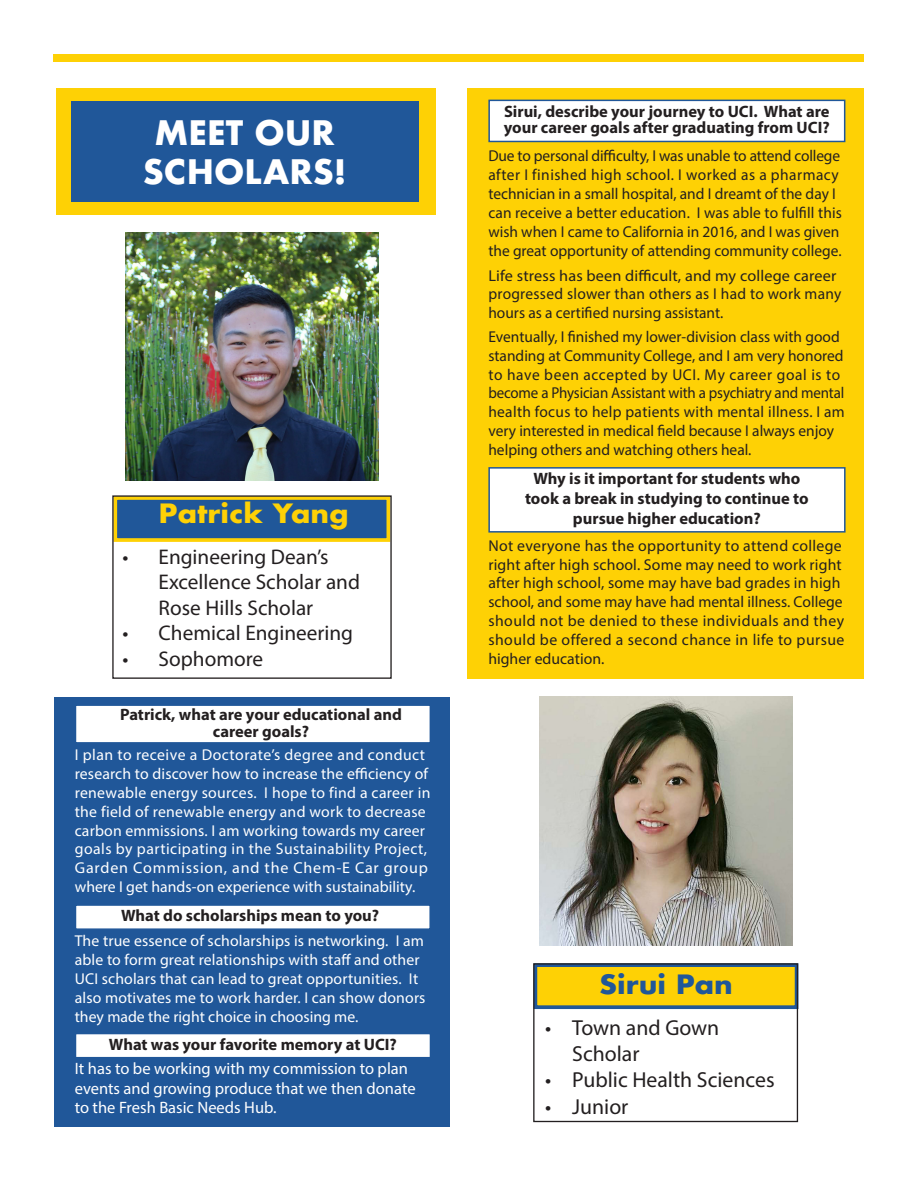
<style>
.page{position:relative;width:918px;height:1188px;background:#fff}
.page>*{position:absolute;margin:0;border:0;box-sizing:border-box;transform-origin:0 0}
.t1{font:700 32.85px "Futura";color:#fff}
.t2{font:700 25.95px "Futura";color:#fed105;scale:1.09 1}
.t3{font:700 25.95px "Futura";color:#205799;scale:1.09 1}
.t4{font:21.75px/26.1px "Myriad Pro";color:#231f20}
.t5{font:21.3px/25.5px "Myriad Pro";color:#231f20}
.t6{font:700 16.5px/19.8px "Myriad Pro";color:#231f20}
.t7{font:16.5px/19.8px "Myriad Pro";color:#fff}
.t8{font:15.75px/18.9px "Myriad Pro";color:#231f20}
.t9{font:15.75px/18.9px "Myriad Pro";letter-spacing:.01em;color:#fff}
.t10{font:15.75px/18.9px "Myriad Pro";color:#231f20;scale:.95 1}
</style>
<div class="page">
<div style="left:54px;top:54px;width:810px;height:8px;background:#fed105"></div>
<div style="left:56px;top:88px;width:380px;height:127px;background:#fed105"></div>
<div style="left:71px;top:101px;width:347px;height:101px;background:#205799"></div>
<div style="left:54px;top:697px;width:396px;height:430px;background:#205799"></div>
<div style="left:75px;top:704px;width:356px;height:40px;background:#fff;border:2px solid #205799"></div>
<div style="left:75px;top:904px;width:356px;height:26px;background:#fff;border:2px solid #205799"></div>
<div style="left:75px;top:1033px;width:356px;height:25px;background:#fff;border:2px solid #205799"></div>
<div style="left:113px;top:496px;width:277px;height:46px;background:#205799;border:4px solid #fed105"></div>
<div style="left:112px;top:495px;width:280px;height:184px;border:1px solid #231f20"></div>
<img style="left:126px;top:232px;width:252px;height:248px">
<div style="left:534px;top:963px;width:264px;height:46px;background:#fed105;border:4px solid #205799"></div>
<div style="left:533px;top:963px;width:265px;height:159px;border:1px solid #231f20"></div>
<div style="left:468px;top:88px;width:396px;height:591px;background:#fed105"></div>
<div style="left:488px;top:100px;width:357px;height:42px;background:#fff;border:2px solid #205799"></div>
<div style="left:488px;top:467px;width:358px;height:66px;background:#fff;border:2px solid #205799"></div>
<img style="left:540px;top:697px;width:252px;height:248px">
<p class="t1" style="left:154px;top:109px;width:182px">MEET OUR</p>
<p class="t1" style="left:143px;top:148px;width:205px">SCHOLARS!</p>
<p class="t2" style="left:159px;top:495px;width:176px">Patrick Yang</p>
<p class="t5" style="left:159px;top:543px;width:203px;text-indent:-36px">• Engineering Dean’s<br>Excellence Scholar and<br>Rose Hills Scholar</p>
<p class="t5" style="left:122px;top:620px;width:232px">• Chemical Engineering</p>
<p class="t5" style="left:122px;top:646px;width:142px">• Sophomore</p>
<p class="t6" style="left:120px;top:704px;width:283px">Patrick, what are your educational and</p>
<p class="t6" style="left:213px;top:721px;width:98px">career goals?</p>
<p class="t9" style="left:75px;top:745px;width:357px">I plan to receive a Doctorate’s degree and conduct research to discover how to increase the efficiency of renewable energy sources. I hope to find a career in the field of renewable energy and work to decrease carbon emmissions. I am working towards my career goals by participating in the Sustainability Project, Garden Commission, and the Chem-E Car group where I get hands-on experience with sustainability.</p>
<p class="t6" style="left:121px;top:905px;width:260px">What do scholarships mean to you?</p>
<p class="t9" style="left:75px;top:931px;width:352px">The true essence of scholarships is networking. I am able to form great relationships with staff and other UCI scholars that can lead to great opportunities. It also motivates me to work harder. I can show donors they made the right choice in choosing me.</p>
<p class="t6" style="left:109px;top:1034px;width:290px">What was your favorite memory at UCI?</p>
<p class="t7" style="left:75px;top:1058px;width:342px">It has to be working with my commission to plan events and growing produce that we then donate to the Fresh Basic Needs Hub.</p>
<p class="t6" style="left:504px;top:102px;width:327px;line-height:16.5px">Sirui, describe your journey to UCI. What are your career goals after graduating from UCI?</p>
<p class="t8" style="left:488px;top:146px;width:353px">Due to personal difficulty, I was unable to attend college after I finished high school. I worked as a pharmacy</p>
<p class="t8" style="left:488px;top:184px;width:355px">technician in a small hospital, and I dreamt of the day I can receive a better education. I was able to fulfill this wish when I came to California in 2016, and I was given the great opportunity of attending community college.</p>
<p class="t8" style="left:488px;top:266px;width:350px">Life stress has been difficult, and my college career</p>
<p class="t8" style="left:488px;top:285px;width:355px">progressed slower than others as I had to work many hours as a certified nursing assistant.</p>
<p class="t8" style="left:488px;top:327px;width:357px">Eventually, I finished my lower-division class with good standing at Community College, and I am very honored to have been accepted by UCI. My career goal is to</p>
<p class="t10" style="left:488px;top:384px;width:377px">become a Physician Assistant with a psychiatry and mental health focus to help patients with mental illness. I am very interested in medical field because I always enjoy helping others and watching others heal.</p>
<p class="t6" style="left:525px;top:468px;width:285px;text-align:center">Why is it important for students who took a break in studying to continue to pursue higher education?</p>
<p class="t8" style="left:488px;top:536px;width:358px">Not everyone has the opportunity to attend college right after high school. Some may need to work right after high school, some may have bad grades in high school, and some may have had mental illness. College should not be denied to these individuals and they should be offered a second chance in life to pursue higher education.</p>
<p class="t3" style="left:599px;top:966px;width:124px">Sirui Pan</p>
<p class="t4" style="left:572px;top:1015px;width:149px;text-indent:-27px">• Town and Gown<br>Scholar</p>
<p class="t4" style="left:545px;top:1067px;width:231px">• Public Health Sciences</p>
<p class="t4" style="left:545px;top:1093px;width:85px">• Junior</p>
</div>
